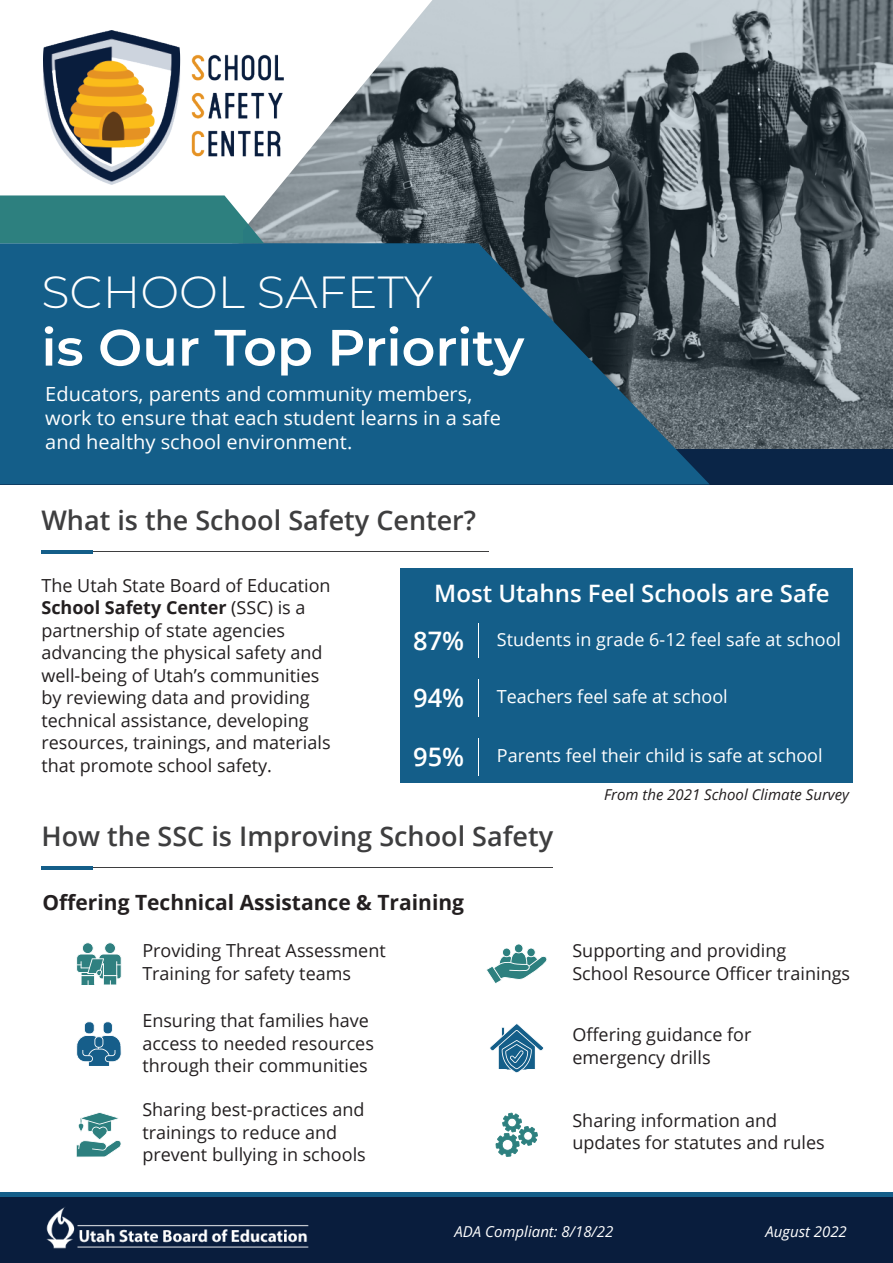
<style>
.page{position:relative;width:893px;height:1263px;background:#fff}
.page>*{position:absolute;margin:0;border:0;box-sizing:border-box;transform-origin:0 0}
.t1{font:600 51px "Montserrat";color:#fff}
.t2{font:300 45px "Montserrat";color:#fff}
.t3{font:600 27px "Open Sans";color:#3e3e3f}
.t4{font:600 25.5px "Open Sans";color:#fff}
.t5{font:600 24px "Open Sans";color:#fff}
.t6{font:700 21px "Open Sans";color:#231f20}
.t7{font:19.5px/24px "Open Sans";color:#fff}
.t8{font:18px/22.5px "Open Sans";color:#231f20}
.t9{font:18px "Open Sans";color:#fff}
.t10{font:italic 15px "Open Sans";color:#211d1e}
.t11{font:italic 15px "Open Sans";color:#fff}
.t12{font:italic 15px "Open Sans";color:#fff}
.s1{font-weight:700}
.s2{font-style:inherit}
</style>
<div class="page">
<div style="left:400px;top:568px;width:453px;height:214px;background:#145e89"></div>
<hr style="left:478px;top:738px;width:1px;height:38px;background:#fff">
<hr style="left:478px;top:679px;width:1px;height:38px;background:#fff">
<hr style="left:478px;top:623px;width:1px;height:35px;background:#fff">
<hr style="left:41px;top:867px;width:512px;height:1px;background:#3e3e3f">
<svg style="left:41px;top:866px;width:52px;height:3px"></svg>
<hr style="left:41px;top:552px;width:448px;height:1px;background:#3e3e3f">
<hr style="left:41px;top:550px;width:52px;height:4px;background:#145e89">
<svg style="left:0;top:484px;width:893px;height:1px"></svg>
<div style="left:0;top:243px;width:244px;height:241px;background:#145e89"></div>
<div style="left:0;top:195px;width:244px;height:48px;background:#2d807f"></div>
<img style="left:44px;top:31px;width:200px;height:154px">
<svg style="left:244px;top:0;width:649px;height:484px;background:#597585"></svg>
<svg style="left:76px;top:942px;width:46px;height:43px"></svg>
<svg style="left:76px;top:1021px;width:46px;height:45px"></svg>
<svg style="left:76px;top:1112px;width:45px;height:45px"></svg>
<svg style="left:486px;top:944px;width:61px;height:40px"></svg>
<svg style="left:490px;top:1023px;width:54px;height:50px"></svg>
<svg style="left:496px;top:1113px;width:42px;height:44px"></svg>
<div style="left:0;top:1192px;width:893px;height:7px;background:#145e89"></div>
<div style="left:0;top:1197px;width:893px;height:66px;background:#091d3d"></div>
<img style="left:46px;top:1207px;width:263px;height:42px">
<h2 class="t2" style="left:41px;top:262px;width:393px">SCHOOL SAFETY</h2>
<h1 class="t1" style="left:41px;top:311px;width:484px">is Our Top Priority</h1>
<p class="t7" style="left:45px;top:382px;width:457px">Educators, parents and community members, work to ensure that each student learns in a safe and healthy school environment.</p>
<h3 class="t3" style="left:41px;top:502px;width:436px">What is the School Safety Center?</h3>
<p class="t8" style="left:41px;top:574px;width:291px">The Utah State Board of Education<br><span class="s1">School Safety Center</span> (SSC) is a partnership of state agencies advancing the physical safety and well-being of Utah’s communities by reviewing data and providing technical assistance, developing resources, trainings, and materials that promote school safety.</p>
<h3 class="t5" style="left:434px;top:576px;width:397px">Most Utahns Feel Schools are Safe</h3>
<h3 class="t4" style="left:413px;top:623px;width:53px">87%</h3>
<p class="t9" style="left:497px;top:627px;width:346px">Students in grade 6-12 feel safe at school</p>
<h3 class="t4" style="left:413px;top:680px;width:53px">94%</h3>
<p class="t9" style="left:497px;top:684px;width:232px">Teachers feel safe at school</p>
<h3 class="t4" style="left:413px;top:740px;width:53px">95%</h3>
<p class="t9" style="left:497px;top:743px;width:327px">Parents feel their child is safe at school</p>
<p class="t10" style="left:604px;top:784px;width:247px">From the 2021 School Climate Survey</p>
<h3 class="t3" style="left:41px;top:817px;width:513px">How the SSC is Improving School Safety</h3>
<p class="t6" style="left:43px;top:887px;width:423px">Offering Technical Assistance &amp; Training</p>
<p class="t8" style="left:142px;top:939px;width:245px">Providing Threat Assessment<br>Training for safety teams</p>
<p class="t8" style="left:142px;top:1009px;width:233px">Ensuring that families have access to needed resources through their communities</p>
<p class="t8" style="left:142px;top:1098px;width:225px">Sharing best-practices and trainings to reduce and prevent bullying in schools</p>
<p class="t8" style="left:572px;top:939px;width:279px">Supporting and providing<br>School Resource Officer trainings</p>
<p class="t8" style="left:572px;top:1023px;width:181px">Offering guidance for emergency drills</p>
<p class="t8" style="left:572px;top:1108px;width:254px">Sharing information and updates for statutes and rules</p>
<p class="t11" style="left:454px;top:1221px;width:160px">ADA Compliant: 8/1<span class="s2">8</span>/22</p>
<p class="t12" style="left:765px;top:1221px;width:83px">August 2022</p>
</div>
